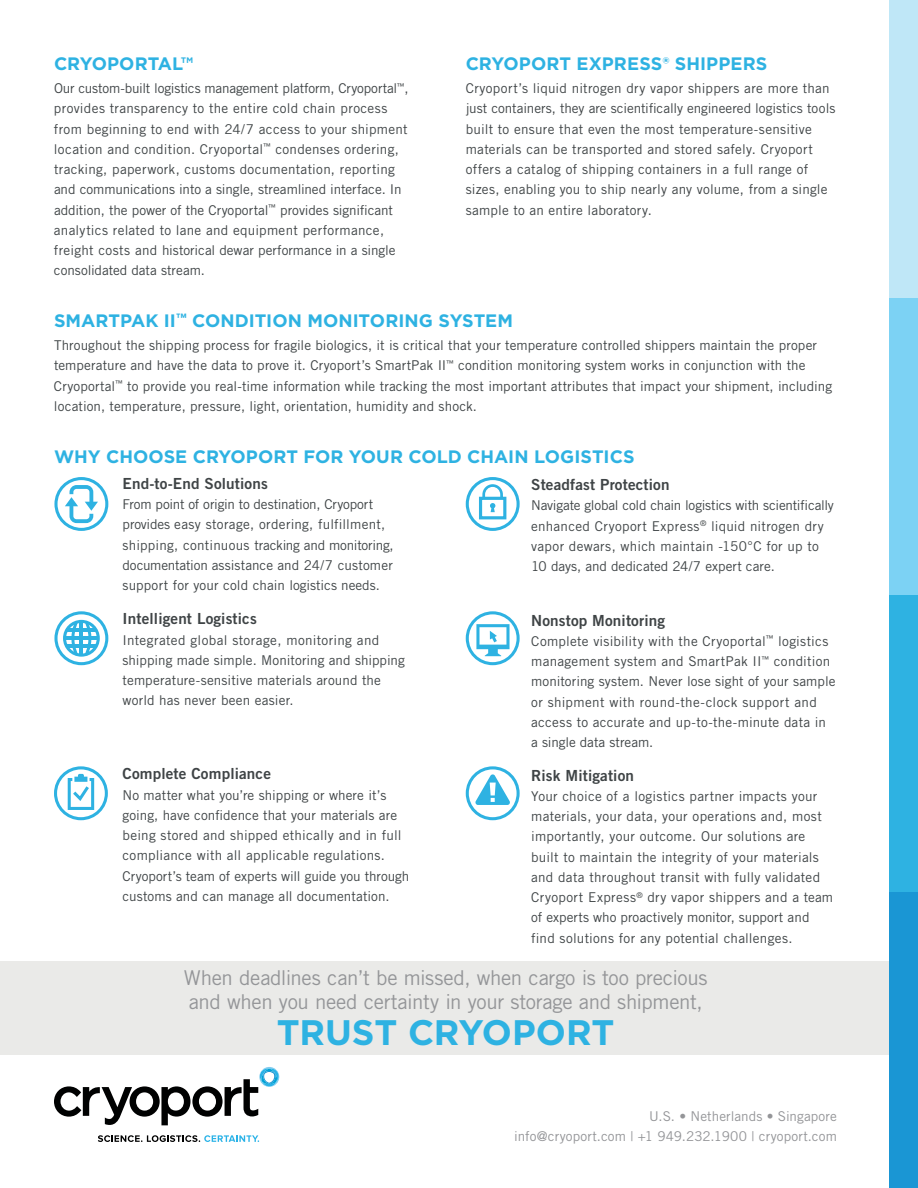
<style>
.page{position:relative;width:918px;height:1188px;background:#fff}
.page>*{position:absolute;margin:0;border:0;box-sizing:border-box;transform-origin:0 0}
.t1{font:700 35.4px "Gotham";color:#2eb2e2}
.t2{font:20.4px/23.2px "Trade Gothic LT Std";letter-spacing:-.015em;color:#949598}
.t3{font:700 18px "Gotham";color:#2eb2e2}
.t4{font:15.3px "Trade Gothic LT Std Bd 2";letter-spacing:.01em;color:#3f4446}
.t5{font:13.5px/20.2px "Trade Gothic LT Std";letter-spacing:.01em;color:#3f4446}
.t6{font:13.5px/20.2px "Trade Gothic LT Std";letter-spacing:.01em;color:#949598;text-align:right}
</style>
<div class="page">
<svg style="left:54px;top:1067px;width:225px;height:58px"></svg>
<svg style="left:98px;top:1135px;width:161px;height:7px"></svg>
<div style="left:0;top:962px;width:918px;height:93px;background:#eaeae8"></div>
<div style="left:466px;top:477px;width:54px;height:54px;border:3px solid #2eb2e2;border-radius:50%"></div>
<div style="left:479px;top:497px;width:27px;height:22px;border:3px solid #2eb2e2"></div>
<svg style="left:482px;top:484px;width:21px;height:28px"></svg>
<div style="left:54px;top:611px;width:54px;height:54px;border:3px solid #2eb2e2;border-radius:50%"></div>
<svg style="left:63px;top:620px;width:37px;height:37px"></svg>
<hr style="left:65px;top:637px;width:33px;height:3px;background:#2eb2e2">
<hr style="left:66px;top:629px;width:30px;height:3px;background:#2eb2e2">
<hr style="left:66px;top:645px;width:30px;height:3px;background:#2eb2e2">
<div style="left:466px;top:766px;width:54px;height:54px;border:3px solid #2eb2e2;border-radius:50%"></div>
<svg style="left:475px;top:774px;width:36px;height:31px"></svg>
<div style="left:54px;top:766px;width:54px;height:54px;border:3px solid #2eb2e2;border-radius:50%"></div>
<svg style="left:68px;top:774px;width:26px;height:36px"></svg>
<div style="left:466px;top:611px;width:54px;height:54px;border:3px solid #2eb2e2;border-radius:50%"></div>
<svg style="left:476px;top:624px;width:34px;height:32px"></svg>
<div style="left:54px;top:477px;width:54px;height:54px;border:3px solid #2eb2e2;border-radius:50%"></div>
<svg style="left:65px;top:485px;width:33px;height:38px"></svg>
<div style="left:889px;top:0;width:29px;height:298px;background:#bfe7f7"></div>
<div style="left:889px;top:298px;width:29px;height:297px;background:#7cd2f4"></div>
<div style="left:889px;top:595px;width:29px;height:297px;background:#2eb2e2"></div>
<div style="left:889px;top:892px;width:29px;height:296px;background:#1a96d4"></div>
<h3 class="t3" style="left:54px;top:52px;width:141px">CRYOPORTAL™</h3>
<p class="t5" style="left:54px;top:78px;width:356px">Our custom-built logistics management platform, Cryoportal<sup>™</sup>, provides transparency to the entire cold chain process from beginning to end with 24/7 access to your shipment location and condition. Cryoportal<sup>™</sup> condenses ordering, tracking, paperwork, customs documentation, reporting and communications into a single, streamlined interface. In addition, the power of the Cryoportal<sup>™</sup> provides significant analytics related to lane and equipment performance, freight costs and historical dewar performance in a single consolidated data stream.</p>
<h3 class="t3" style="left:466px;top:52px;width:303px">CRYOPORT EXPRESS® SHIPPERS</h3>
<p class="t5" style="left:466px;top:78px;width:371px">Cryoport’s liquid nitrogen dry vapor shippers are more than just containers, they are scientifically engineered logistics tools built to ensure that even the most temperature-sensitive materials can be transported and stored safely. Cryoport offers a catalog of shipping containers in a full range of sizes, enabling you to ship nearly any volume, from a single sample to an entire laboratory.</p>
<h3 class="t3" style="left:54px;top:309px;width:461px">SMARTPAK II<sup>™</sup> CONDITION MONITORING SYSTEM</h3>
<p class="t5" style="left:54px;top:335px;width:780px">Throughout the shipping process for fragile biologics, it is critical that your temperature controlled shippers maintain the proper temperature and have the data to prove it. Cryoport’s SmartPak II<sup>™</sup> condition monitoring system works in conjunction with the Cryoportal<sup>™</sup> to provide you real-time information while tracking the most important attributes that impact your shipment, including location, temperature, pressure, light, orientation, humidity and shock.</p>
<h3 class="t3" style="left:54px;top:444px;width:582px">WHY CHOOSE CRYOPORT FOR YOUR COLD CHAIN LOGISTICS</h3>
<p class="t4" style="left:123px;top:474px;width:147px">End-to-End Solutions</p>
<p class="t5" style="left:123px;top:494px;width:273px">From point of origin to destination, Cryoport provides easy storage, ordering, fulfillment, shipping, continuous tracking and monitoring, documentation assistance and 24/7 customer support for your cold chain logistics needs.</p>
<p class="t4" style="left:123px;top:609px;width:136px">Intelligent Logistics</p>
<p class="t5" style="left:123px;top:630px;width:284px">Integrated global storage, monitoring and shipping made simple. Monitoring and shipping temperature-sensitive materials around the world has never been easier.</p>
<p class="t4" style="left:123px;top:765px;width:150px">Complete Compliance</p>
<p class="t5" style="left:123px;top:785px;width:288px">No matter what you’re shipping or where it’s going, have confidence that your materials are being stored and shipped ethically and in full compliance with all applicable regulations.<br>Cryoport’s team of experts will guide you through customs and can manage all documentation.</p>
<p class="t4" style="left:531px;top:475px;width:140px">Steadfast Protection</p>
<p class="t5" style="left:531px;top:495px;width:304px">Navigate global cold chain logistics with scientifically enhanced Cryoport Express<sup>®</sup> liquid nitrogen dry vapor dewars, which maintain -150°C for up to 10 days, and dedicated 24/7 expert care.</p>
<p class="t4" style="left:531px;top:611px;width:135px">Nonstop Monitoring</p>
<p class="t5" style="left:531px;top:631px;width:306px">Complete visibility with the Cryoportal<sup>™</sup> logistics management system and SmartPak II<sup>™</sup> condition monitoring system. Never lose sight of your sample or shipment with round-the-clock support and access to accurate and up-to-the-minute data in a single data stream.</p>
<p class="t4" style="left:531px;top:766px;width:104px">Risk Mitigation</p>
<p class="t5" style="left:531px;top:786px;width:303px">Your choice of a logistics partner impacts your materials, your data, your operations and, most importantly, your outcome. Our solutions are built to maintain the integrity of your materials and data throughout transit with fully validated Cryoport Express<sup>®</sup> dry vapor shippers and a team of experts who proactively monitor, support and find solutions for any potential challenges.</p>
<h2 class="t2" style="left:184px;top:966px;width:525px">When deadlines can’t be missed, when cargo is too precious and when you need certainty in your storage and shipment,</h2>
<h1 class="t1" style="left:277px;top:1009px;width:339px">TRUST CRYOPORT</h1>
<p class="t6" style="left:514px;top:1105px;width:324px">U.S. • Netherlands • Singapore<br>info@cryoport.com | +1 949.232.1900 | cryoport.com</p>
</div>
